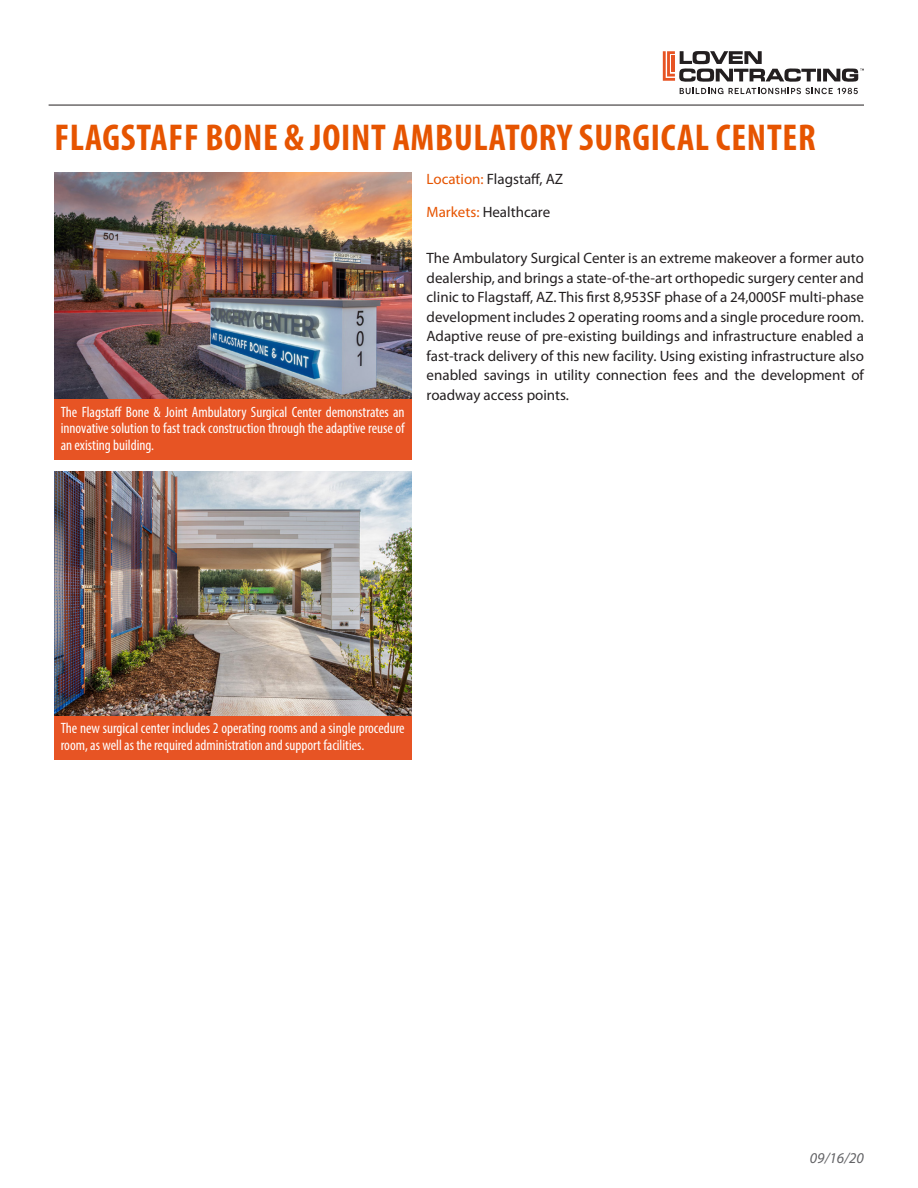
<style>
.page{position:relative;width:918px;height:1188px;background:#fff}
.page>*{position:absolute;margin:0;border:0;box-sizing:border-box;transform-origin:0 0}
.t1{font:700 condensed 37.5px "Myriad Pro";letter-spacing:.02em;color:#e65400}
.t2{font:15px/19.5px "Myriad Pro";color:#231f20;text-align:justify}
.t3{font:condensed 15px/16.5px "Myriad Pro";color:#fff;text-align:justify}
.t4{font:italic 15px "Myriad Pro";color:#636366}
.s1{color:#e65400}
</style>
<div class="page">
<hr style="left:49px;top:105px;width:815px;height:1px;background:#231f20">
<svg style="left:680px;top:88px;width:43px;height:6px"></svg>
<svg style="left:729px;top:88px;width:129px;height:6px"></svg>
<svg style="left:663px;top:51px;width:201px;height:31px"></svg>
<img style="left:54px;top:172px;width:357px;height:228px">
<img style="left:54px;top:472px;width:357px;height:244px">
<div style="left:54px;top:400px;width:357px;height:60px;background:#e75424"></div>
<div style="left:54px;top:716px;width:357px;height:43px;background:#e75424"></div>
<p class="t1" style="left:54px;top:114px;width:763px">FLAGSTAFF BONE &amp; JOINT AMBULATORY SURGICAL CENTER</p>
<p class="t2" style="left:427px;top:169px;width:138px"><span class="s1">Location:</span> Flagstaff, AZ</p>
<p class="t2" style="left:427px;top:202px;width:125px"><span class="s1">Markets:</span> Healthcare</p>
<p class="t2" style="left:427px;top:248px;width:439px">The Ambulatory Surgical Center is an extreme makeover a former auto dealership, and brings a state-of-the-art orthopedic surgery center and clinic to Flagstaff, AZ. This first 8,953SF phase of a 24,000SF multi-phase development includes 2 operating rooms and a single procedure room.<br>Adaptive reuse of pre-existing buildings and infrastructure enabled a fast-track delivery of this new facility. Using existing infrastructure also enabled savings in utility connection fees and the development of roadway access points.</p>
<p class="t3" style="left:61px;top:403px;width:345px">The Flagstaff Bone &amp; Joint Ambulatory Surgical Center demonstrates an innovative solution to fast track construction through the adaptive reuse of an existing building.</p>
<p class="t3" style="left:61px;top:720px;width:346px">The new surgical center includes 2 operating rooms and a single procedure room, as well as the required administration and support facilities.</p>
<p class="t4" style="left:810px;top:1149px;width:56px">09/16/20</p>
</div>
